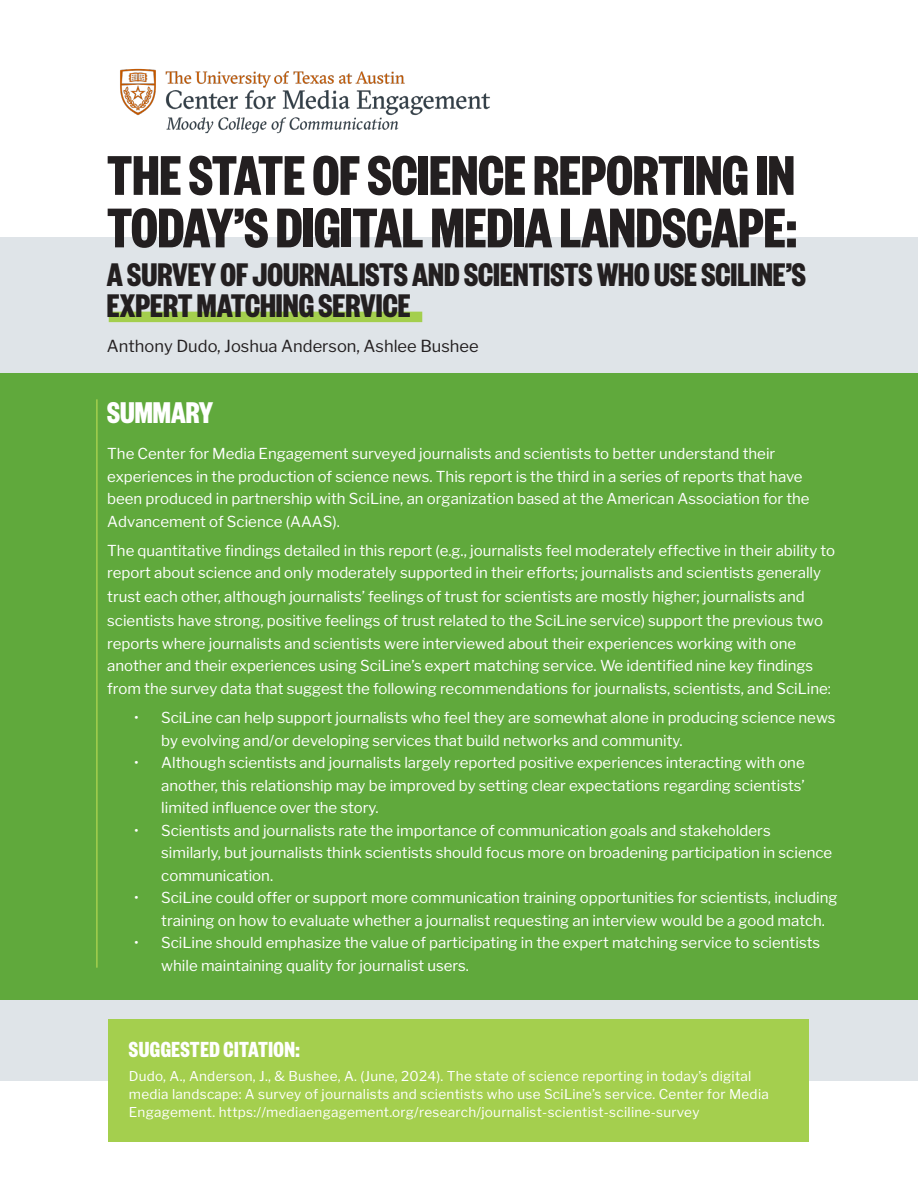
<style>
.page{position:relative;width:918px;height:1188px;background:#fff}
.page>*{position:absolute;margin:0;border:0;box-sizing:border-box;transform-origin:0 0}
.Headline{font:700 61.5px/52.5px "Founders Grotesk X Cond";color:#231f20}
.Headline-2{font:700 36px/31.5px "Founders Grotesk X Cond";color:#231f20}
.Subhead{font:700 33px "Founders Grotesk X Cond";color:#fff}
.Subhead-2{font:700 24px "Founders Grotesk X Cond";letter-spacing:.02em;color:#fff}
.t1{font:16.5px "Libre Franklin";color:#231f20}
.t2{font:15px/22.5px "Libre Franklin";color:#fff}
.Subhead-3{font:13.5px/18px "Libre Franklin";letter-spacing:.02em;color:#fff}
</style>
<div class="page">
<div style="left:0;top:238px;width:918px;height:843px;background:#dfe4e8"></div>
<div style="left:0;top:374px;width:918px;height:626px;background:#60a93c"></div>
<div style="left:109px;top:312px;width:313px;height:10px;background:#a4cf4e"></div>
<hr style="left:96px;top:399px;width:2px;height:569px;background:#a4cf4e">
<img style="left:120px;top:68px;width:370px;height:66px">
<div style="left:109px;top:1020px;width:700px;height:122px;background:#a4cf4e"></div>
<p class="Headline" style="left:107px;top:146px;width:692px">THE STATE OF SCIENCE REPORTING IN<br>TODAY’S DIGITAL MEDIA LANDSCAPE:</p>
<p class="Headline-2" style="left:107px;top:256px;width:701px">A SURVEY OF JOURNALISTS AND SCIENTISTS WHO USE SCILINE’S<br>EXPERT MATCHING SERVICE</p>
<p class="t1" style="left:107px;top:336px;width:373px">Anthony Dudo, Joshua Anderson, Ashlee Bushee</p>
<p class="Subhead" style="left:107px;top:392px;width:108px">SUMMARY</p>
<p class="t2" style="left:107px;top:442px;width:704px">The Center for Media Engagement surveyed journalists and scientists to better understand their experiences in the production of science news. This report is the third in a series of reports that have been produced in partnership with SciLine, an organization based at the American Association for the Advancement of Science (AAAS).</p>
<p class="t2" style="left:107px;top:539px;width:729px">The quantitative findings detailed in this report (e.g., journalists feel moderately effective in their ability to report about science and only moderately supported in their efforts; journalists and scientists generally</p>
<p class="t2" style="left:107px;top:585px;width:717px;line-height:24px">trust each other, although journalists’ feelings of trust for scientists are mostly higher; journalists and scientists have strong, positive feelings of trust related to the SciLine service) support the previous two</p>
<p class="t2" style="left:107px;top:632px;width:725px">reports where journalists and scientists were interviewed about their experiences working with one another and their experiences using SciLine’s expert matching service. We identified nine key findings from the survey data that suggest the following recommendations for journalists, scientists, and SciLine:</p>
<p class="t2" style="left:161px;top:706px;width:676px;text-indent:-27px">• SciLine can help support journalists who feel they are somewhat alone in producing science news by evolving and/or developing services that build networks and community.</p>
<p class="t2" style="left:161px;top:751px;width:645px;text-align:justify;text-indent:-27px">• Although scientists and journalists largely reported positive experiences interacting with one another, this relationship may be improved by setting clear expectations regarding scientists’ limited influence over the story.</p>
<p class="t2" style="left:161px;top:819px;width:673px;text-indent:-27px">• Scientists and journalists rate the importance of communication goals and stakeholders similarly, but journalists think scientists should focus more on broadening participation in science communication.</p>
<p class="t2" style="left:161px;top:886px;width:678px;text-indent:-27px">• SciLine could offer or support more communication training opportunities for scientists, including training on how to evaluate whether a journalist requesting an interview would be a good match.</p>
<p class="t2" style="left:161px;top:931px;width:660px;text-indent:-27px">• SciLine should emphasize the value of participating in the expert matching service to scientists while maintaining quality for journalist users.</p>
<p class="Subhead-2" style="left:129px;top:1034px;width:172px">SUGGESTED CITATION:</p>
<p class="Subhead-3" style="left:129px;top:1067px;width:642px">Dudo, A., Anderson, J., &amp; Bushee, A. (June, 2024). The state of science reporting in today’s digital media landscape: A survey of journalists and scientists who use SciLine’s service. Center for Media<br>Engagement. https://mediaengagement.org/research/journalist-scientist-sciline-survey</p>
</div>
